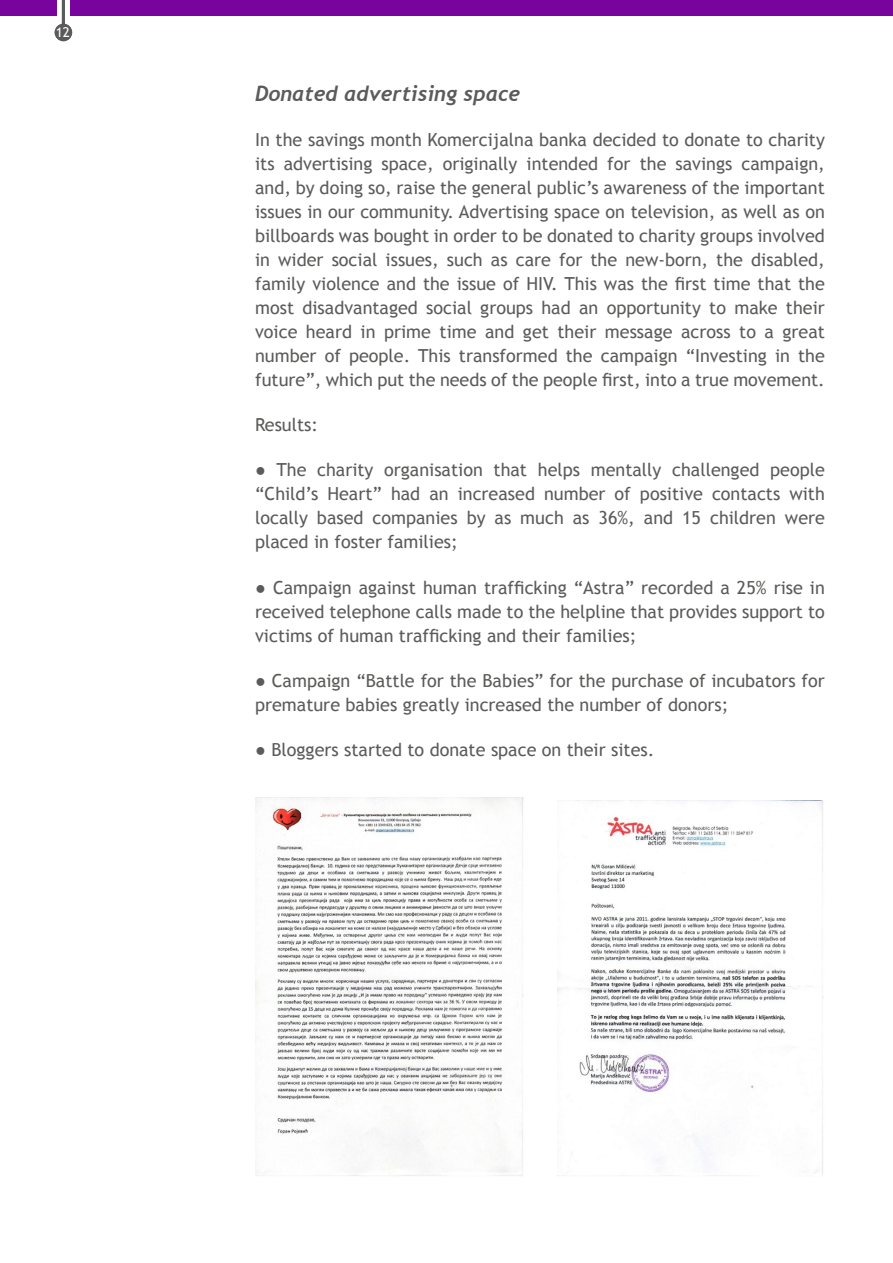
<style>
.page{position:relative;width:893px;height:1263px;background:#fff}
.page>*{position:absolute;margin:0;border:0;box-sizing:border-box;transform-origin:0 0}
.t1{font:italic 700 21px "Trebuchet";color:#5b5b5a}
.t2{font:18px/24px "Trebuchet MS";color:#5b5b5a;text-align:justify}
.t3{font:13.5px "Trebuchet MS";color:#fff}
</style>
<div class="page">
<div style="left:55px;top:24px;width:17px;height:17px;background:#5b5b5a;border-radius:50%"></div>
<div style="left:0;top:0;width:56px;height:16px;background:#79039d"></div>
<div style="left:71px;top:0;width:822px;height:16px;background:#79039d"></div>
<hr style="left:62px;top:0;width:3px;height:25px;background:#5b5b5a">
<img style="left:255px;top:797px;width:269px;height:379px">
<img style="left:558px;top:800px;width:266px;height:376px">
<p class="t3" style="left:56px;top:25px;width:16px">12</p>
<p class="t1" style="left:255px;top:80px;width:267px">Donated advertising space</p>
<p class="t2" style="left:255px;top:128px;width:571px">In the savings month Komercijalna banka decided to donate to charity its advertising space, originally intended for the savings campaign, and, by doing so, raise the general public’s awareness of the important issues in our community. Advertising space on television, as well as on billboards was bought in order to be donated to charity groups involved in wider social issues, such as care for the new-born, the disabled, family violence and the issue of HIV. This was the first time that the most disadvantaged social groups had an opportunity to make their voice heard in prime time and get their message across to a great number of people. This transformed the campaign “Investing in the future”, which put the needs of the people first, into a true movement.</p>
<p class="t2" style="left:255px;top:413px;width:65px">Results:</p>
<p class="t2" style="left:255px;top:458px;width:571px">● The charity organisation that helps mentally challenged people “Child’s Heart” had an increased number of positive contacts with locally based companies by as much as 36%, and 15 children were placed in foster families;</p>
<p class="t2" style="left:255px;top:575px;width:571px">● Campaign against human trafficking “Astra” recorded a 25% rise in received telephone calls made to the helpline that provides support to victims of human trafficking and their families;</p>
<p class="t2" style="left:255px;top:669px;width:571px">● Campaign “Battle for the Babies” for the purchase of incubators for premature babies greatly increased the number of donors;</p>
<p class="t2" style="left:255px;top:738px;width:401px">● Bloggers started to donate space on their sites.</p>
</div>
